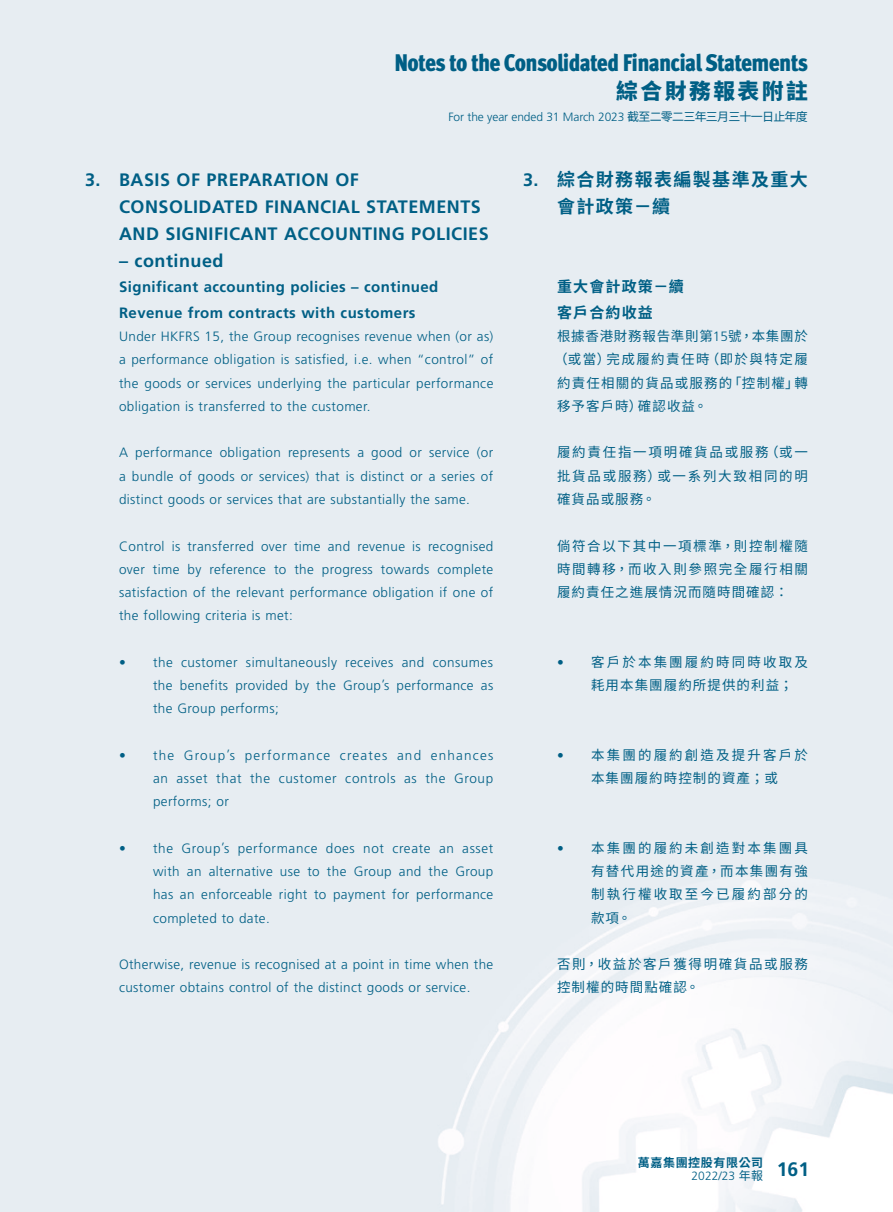
<style>
.page{position:relative;width:893px;height:1212px;background:#fff}
.page>*{position:absolute;margin:0;border:0;box-sizing:border-box;transform-origin:0 0}
.t1{font:900 condensed 24px "Meta Pro";letter-spacing:-.03em;color:#005f85}
.t2{font:800 21.75px "Source Han Sans TC";letter-spacing:.115em;color:#005f85}
.Heading_1{font:700 18px/27px "Frutiger LT Std";letter-spacing:.03em;color:#005f85}
.C_Heading_1{font:700 18px/27px "Source Han Sans TC";letter-spacing:.08em;color:#005f85}
.Heading_2{font:700 15px "Frutiger LT Std";letter-spacing:.03em;color:#005f85}
.C_Heading_2{font:700 15px "Source Han Sans TC";letter-spacing:.08em;color:#005f85}
.Body_Text{font:300 13.5px/23.2px "Frutiger LT Std";letter-spacing:.03em;color:#005f85;text-align:justify}
.C_Body_Text{font:13.5px/23.2px "Source Han Sans TC";letter-spacing:.12em;color:#005f85;text-align:justify}
.C_Body_Text-2{font:13.5px/23.2px "Source Han Sans TC";letter-spacing:.16em;color:#005f85}
.t3{font:300 12px "Frutiger LT Std";letter-spacing:-.01em;color:#005f85}
.t4{font:700 12px "Source Han Sans TC";letter-spacing:.05em;color:#005f85}
.s1{font-family:"Source Han Sans TC";font-weight:400}
.s2{font-family:"Frutiger LT Std"}
.s3{font-family:"Frutiger LT Std";font-weight:300}
</style>
<div class="page">
<h1 class="t1" style="left:394px;top:44px;width:415px">Notes to the Consolidated Financial Statements</h1>
<h2 class="t2" style="left:616px;top:78px;width:193px">綜合財務報表附註</h2>
<p class="t3" style="left:448px;top:110px;width:361px">For the year ended 31 March 2023 <span class="s1">截至二零二三年三月三十一日止年度</span></p>
<p class="Heading_1" style="left:119px;top:166px;width:371px;text-indent:-34px">3. BASIS OF PREPARATION OF<br>CONSOLIDATED FINANCIAL STATEMENTS<br>AND SIGNIFICANT ACCOUNTING POLICIES</p>
<p class="Heading_1" style="left:119px;top:247px;width:106px">– continued</p>
<p class="Heading_2" style="left:119px;top:278px;width:321px">Significant accounting policies – continued</p>
<p class="Heading_2" style="left:119px;top:304px;width:298px">Revenue from contracts with customers</p>
<p class="Body_Text" style="left:119px;top:325px;width:376px">Under HKFRS 15, the Group recognises revenue when (or as) a performance obligation is satisfied, i.e. when “control” of the goods or services underlying the particular performance obligation is transferred to the customer.</p>
<p class="Body_Text" style="left:119px;top:441px;width:376px">A performance obligation represents a good or service (or a bundle of goods or services) that is distinct or a series of distinct goods or services that are substantially the same.</p>
<p class="Body_Text" style="left:119px;top:534px;width:376px">Control is transferred over time and revenue is recognised over time by reference to the progress towards complete satisfaction of the relevant performance obligation if one of the following criteria is met:</p>
<p class="Body_Text" style="left:153px;top:651px;width:342px;text-indent:-34px">• the customer simultaneously receives and consumes the benefits provided by the Group’s performance as the Group performs;</p>
<p class="Body_Text" style="left:153px;top:744px;width:342px;text-indent:-34px">• the Group’s performance creates and enhances an asset that the customer controls as the Group performs; or</p>
<p class="Body_Text" style="left:153px;top:837px;width:342px;text-indent:-34px">• the Group’s performance does not create an asset with an alternative use to the Group and the Group has an enforceable right to payment for performance completed to date.</p>
<p class="Body_Text" style="left:119px;top:953px;width:376px">Otherwise, revenue is recognised at a point in time when the customer obtains control of the distinct goods or service.</p>
<p class="C_Heading_1" style="left:557px;top:166px;width:252px;text-indent:-34px"><span class="s2">3.</span> 綜合財務報表編製基準及重大會計政策－續</p>
<p class="C_Heading_2" style="left:557px;top:278px;width:128px">重大會計政策－續</p>
<p class="C_Heading_2" style="left:557px;top:304px;width:97px">客戶合約收益</p>
<p class="C_Body_Text" style="left:554px;top:325px;width:255px">根據香港財務報告準則第<span class="s3">15</span>號，本集團於（或當）完成履約責任時（即於與特定履約責任相關的貨品或服務的「控制權」轉移予客戶時）確認收益。</p>
<p class="C_Body_Text" style="left:557px;top:441px;width:252px">履約責任指一項明確貨品或服務（或一批貨品或服務）或一系列大致相同的明確貨品或服務。</p>
<p class="C_Body_Text" style="left:557px;top:534px;width:252px">倘符合以下其中一項標準，則控制權隨時間轉移，而收入則參照完全履行相關履約責任之進展情況而隨時間確認：</p>
<p class="C_Body_Text-2" style="left:591px;top:650px;width:218px;text-indent:-34px"><span class="s3">•</span> 客戶於本集團履約時同時收取及耗用本集團履約所提供的利益；</p>
<p class="C_Body_Text-2" style="left:557px;top:743px;width:252px;text-align:center"><span class="s3">•</span> 本集團的履約創造及提升客戶於本集團履約時控制的資產；或</p>
<p class="C_Body_Text" style="left:591px;top:836px;width:218px;text-indent:-34px"><span class="s3">•</span> 本集團的履約未創造對本集團具有替代用途的資產，而本集團有強制執行權收取至今已履約部分的款項。</p>
<p class="C_Body_Text" style="left:557px;top:953px;width:252px">否則，收益於客戶獲得明確貨品或服務控制權的時間點確認。</p>
<p class="t4" style="left:638px;top:1155px;width:127px">萬嘉集團控股有限公司</p>
<p class="t3" style="left:692px;top:1168px;width:119px">2022/23 <span class="s1">年報</span> <sup>161</sup></p>
</div>
